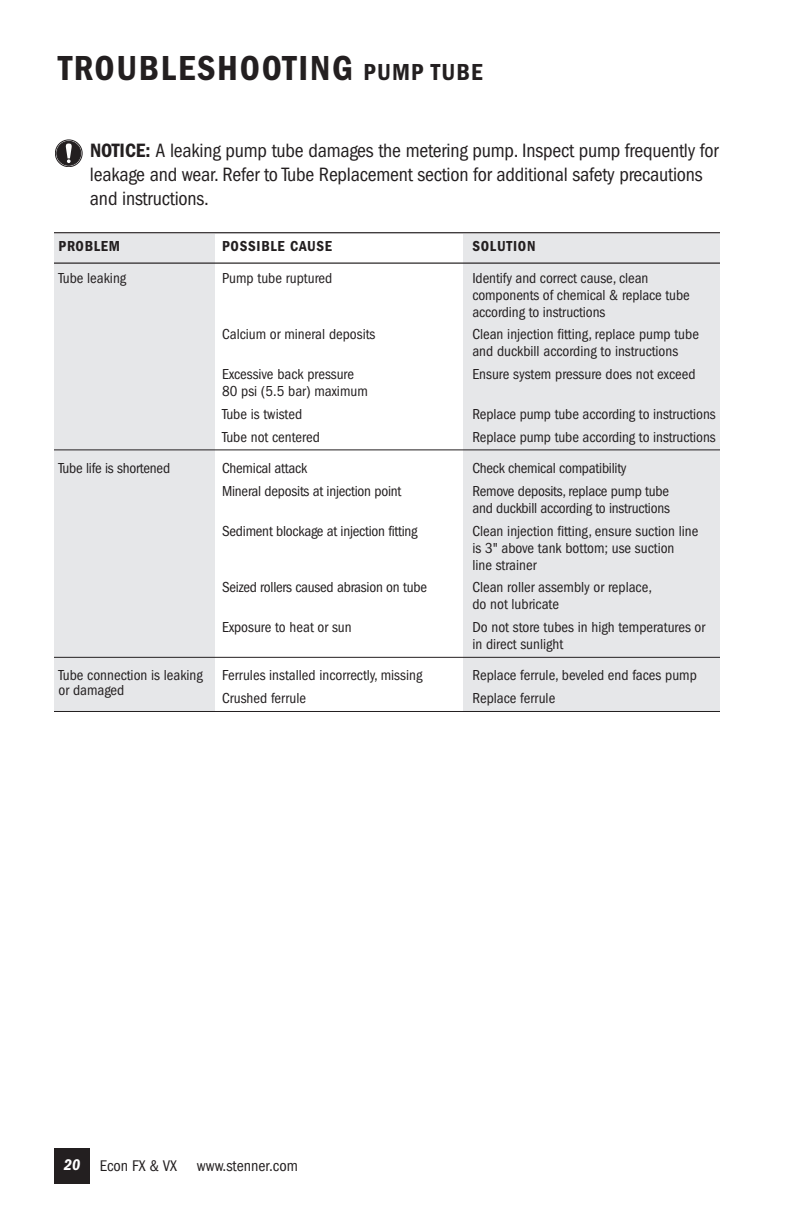
<style>
.page{position:relative;width:792px;height:1224px;background:#fff}
.page>*{position:absolute;margin:0;border:0;box-sizing:border-box;transform-origin:0 0}
.t1{font:600 condensed 36px "Franklin Gothic";letter-spacing:.05em;color:#231f20}
.t2{font:condensed 20px/24px "Franklin Gothic";letter-spacing:-.01em;color:#231f20}
.t3{font:condensed 16px "Franklin Gothic";color:#231f20}
.t4{font:condensed 15px/17px "Franklin Gothic";color:#231f20}
.t5{font:600 condensed 15px "Franklin Gothic";letter-spacing:.05em;color:#231f20}
.s1{font-size:24px}
.s2{font-weight:600}
.s3{font-weight:600;font-style:italic;color:#fff}
</style>
<div class="page">
<div style="left:54px;top:1148px;width:36px;height:36px;background:#231f20"></div>
<div style="left:463px;top:234px;width:257px;height:477px;background:#e6e7e9"></div>
<div style="left:54px;top:234px;width:161px;height:477px;background:#e6e7e9"></div>
<svg style="left:55px;top:140px;width:27px;height:27px"></svg>
<div style="left:55px;top:140px;width:27px;height:27px;border:1px solid #231f20;border-radius:50%"></div>
<div style="left:57px;top:141px;width:24px;height:24px;background:#231f20;border-radius:50%"></div>
<div style="left:57px;top:141px;width:24px;height:24px;border:1px solid #231f20;border-radius:50%"></div>
<svg style="left:65px;top:144px;width:7px;height:19px"></svg>
<hr style="left:54px;top:232px;width:666px;height:1px;background:#231f20">
<hr style="left:54px;top:263px;width:666px;height:1px;background:#231f20">
<hr style="left:54px;top:450px;width:666px;height:1px;background:#231f20">
<hr style="left:54px;top:657px;width:666px;height:1px;background:#231f20">
<hr style="left:54px;top:711px;width:666px;height:1px;background:#231f20">
<h1 class="t1" style="left:58px;top:48px;width:426px">TROUBLESHOOTING <span class="s1">PUMP TUBE</span></h1>
<h2 class="t2" style="left:90px;top:139px;width:630px"><span class="s2">NOTICE:</span> A leaking pump tube damages the metering pump. Inspect pump frequently for leakage and wear. Refer to Tube Replacement section for additional safety precautions and instructions.</h2>
<p class="t5" style="left:59px;top:238px;width:63px">PROBLEM</p>
<p class="t5" style="left:222px;top:238px;width:112px">POSSIBLE CAUSE</p>
<p class="t5" style="left:472px;top:238px;width:65px">SOLUTION</p>
<p class="t4" style="left:59px;top:269px;width:69px">Tube leaking</p>
<p class="t4" style="left:222px;top:269px;width:112px">Pump tube ruptured</p>
<p class="t4" style="left:472px;top:269px;width:219px">Identify and correct cause, clean components of chemical &amp; replace tube according to instructions</p>
<p class="t4" style="left:222px;top:326px;width:155px">Calcium or mineral deposits</p>
<p class="t4" style="left:472px;top:326px;width:228px">Clean injection fitting, replace pump tube and duckbill according to instructions</p>
<p class="t4" style="left:222px;top:366px;width:134px">Excessive back pressure</p>
<p class="t4" style="left:472px;top:366px;width:225px">Ensure system pressure does not exceed</p>
<p class="t4" style="left:222px;top:380px;width:147px;line-height:22.8px">80 psi (5.5 bar) maximum<br>Tube is twisted</p>
<p class="t4" style="left:472px;top:405px;width:245px">Replace pump tube according to instructions</p>
<p class="t4" style="left:222px;top:428px;width:99px">Tube not centered</p>
<p class="t4" style="left:472px;top:428px;width:245px">Replace pump tube according to instructions</p>
<p class="t4" style="left:59px;top:459px;width:113px">Tube life is shortened</p>
<p class="t4" style="left:222px;top:459px;width:87px">Chemical attack</p>
<p class="t4" style="left:472px;top:459px;width:156px">Check chemical compatibility</p>
<p class="t4" style="left:222px;top:482px;width:181px">Mineral deposits at injection point</p>
<p class="t4" style="left:472px;top:482px;width:199px">Remove deposits, replace pump tube and duckbill according to instructions</p>
<p class="t4" style="left:222px;top:522px;width:197px">Sediment blockage at injection fitting</p>
<p class="t4" style="left:472px;top:522px;width:228px">Clean injection fitting, ensure suction line is 3" above tank bottom; use suction<br>line strainer</p>
<p class="t4" style="left:222px;top:579px;width:206px">Seized rollers caused abrasion on tube</p>
<p class="t4" style="left:472px;top:579px;width:181px">Clean roller assembly or replace, do not lubricate</p>
<p class="t4" style="left:222px;top:618px;width:131px">Exposure to heat or sun</p>
<p class="t4" style="left:472px;top:618px;width:234px">Do not store tubes in high temperatures or in direct sunlight</p>
<p class="t4" style="left:59px;top:667px;width:146px">Tube connection is leaking</p>
<p class="t4" style="left:222px;top:667px;width:202px">Ferrules installed incorrectly, missing</p>
<p class="t4" style="left:472px;top:667px;width:226px">Replace ferrule, beveled end faces pump</p>
<p class="t4" style="left:59px;top:682px;width:67px">or damaged</p>
<p class="t4" style="left:222px;top:690px;width:86px">Crushed ferrule</p>
<p class="t4" style="left:472px;top:690px;width:84px">Replace ferrule</p>
<p class="t3" style="left:64px;top:1157px;width:235px"><span class="s3">20</span> Econ FX &amp; VX www.stenner.com</p>
</div>
